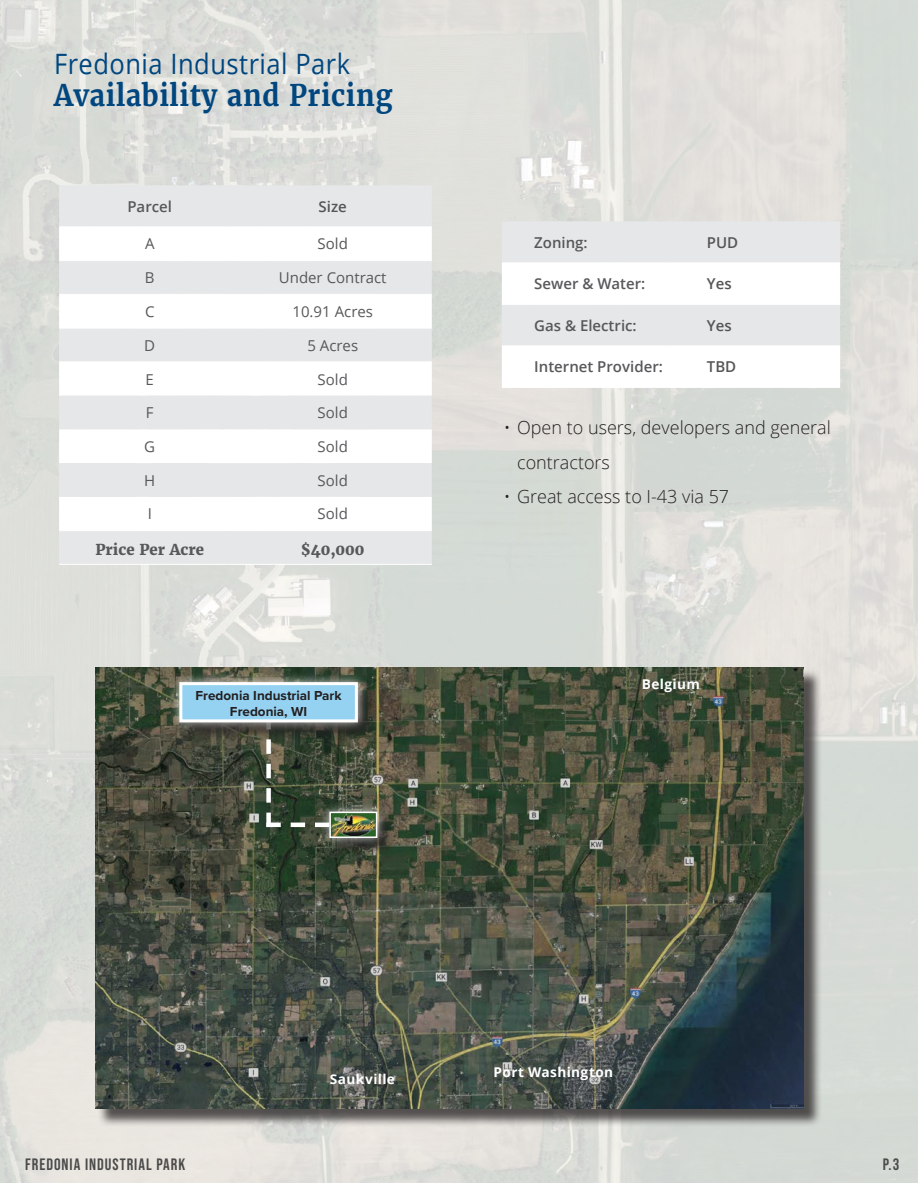
<style>
.page{position:relative;width:918px;height:1188px;background:#fff}
.page>*{position:absolute;margin:0;border:0;box-sizing:border-box;transform-origin:0 0}
.t1{font:700 29.7px "Merriweather";letter-spacing:.02em;color:#00467f;scale:.91 1}
.t2{font:28.05px "Open Sans";letter-spacing:.02em;color:#00467f;scale:.91 1}
.t3{font:300 18px/34.5px "Open Sans";color:#231f20}
.t4{font:16.5px "Bebas Neue";letter-spacing:.06em;color:#4b4b4b}
.t5{font:15px "Open Sans";color:#57585a}
.t6{font:600 15px "Open Sans";color:#57585a}
.t7{font:800 15px "Merriweather";color:#57585a}
.t8{font:600 15px "Open Sans";color:#555}
.t9{font:15px "Open Sans";color:#555}
.t10{font:700 13.5px "Proxima Nova";color:#231f20}
.Industrial_Calloouts{font:700 13.5px "Open Sans";letter-spacing:.025em;color:#fff}
</style>
<div class="page">
<img style="left:0;top:0;width:918px;height:1182px">
<div style="left:59px;top:185px;width:373px;height:379px;background:#e6e7e9"></div>
<svg style="left:59px;top:227px;width:373px;height:303px"></svg>
<hr style="left:59px;top:226px;width:169px;height:1px;background:#fff">
<hr style="left:228px;top:226px;width:204px;height:1px;background:#fff">
<hr style="left:59px;top:260px;width:169px;height:1px;background:#fff">
<hr style="left:228px;top:260px;width:204px;height:1px;background:#fff">
<hr style="left:59px;top:294px;width:169px;height:1px;background:#fff">
<hr style="left:228px;top:294px;width:204px;height:1px;background:#fff">
<hr style="left:59px;top:328px;width:169px;height:1px;background:#fff">
<hr style="left:228px;top:328px;width:204px;height:1px;background:#fff">
<hr style="left:59px;top:361px;width:169px;height:1px;background:#fff">
<hr style="left:228px;top:361px;width:204px;height:1px;background:#fff">
<hr style="left:59px;top:530px;width:169px;height:1px;background:#fff">
<hr style="left:228px;top:530px;width:204px;height:1px;background:#fff">
<hr style="left:59px;top:564px;width:169px;height:1px;background:#fff">
<hr style="left:228px;top:564px;width:204px;height:1px;background:#fff">
<svg style="left:502px;top:221px;width:338px;height:166px"></svg>
<hr style="left:502px;top:262px;width:164px;height:1px;background:#fff">
<hr style="left:666px;top:262px;width:174px;height:1px;background:#fff">
<hr style="left:502px;top:304px;width:164px;height:1px;background:#fff">
<hr style="left:666px;top:304px;width:174px;height:1px;background:#fff">
<hr style="left:502px;top:346px;width:164px;height:1px;background:#fff">
<hr style="left:666px;top:346px;width:174px;height:1px;background:#fff">
<hr style="left:502px;top:387px;width:164px;height:1px;background:#fff">
<hr style="left:666px;top:387px;width:174px;height:1px;background:#fff">
<div style="left:98px;top:670px;width:724px;height:457px;background:#231f20;opacity:.75"></div>
<img style="left:95px;top:667px;width:709px;height:442px">
<div style="left:332px;top:814px;width:64px;height:43px;background:#231f20;opacity:.75"></div>
<div style="left:320px;top:802px;width:67px;height:46px;background:#fff;opacity:.75"></div>
<img style="left:332px;top:815px;width:42px;height:20px">
<div style="left:329px;top:812px;width:48px;height:26px;border:2px solid #fff"></div>
<svg style="left:266px;top:741px;width:63px;height:86px;background:#4a5543"></svg>
<div style="left:182px;top:684px;width:195px;height:57px;background:#231f20;opacity:.75"></div>
<div style="left:170px;top:672px;width:198px;height:60px;background:#fff;opacity:.75"></div>
<div style="left:181px;top:684px;width:175px;height:37px;background:#95d2f2"></div>
<div style="left:179px;top:682px;width:179px;height:40px;border:3px solid #fff"></div>
<p class="t2" style="left:54px;top:44px;width:327px">Fredonia Industrial Park</p>
<p class="t1" style="left:54px;top:76px;width:373px">Availability and Pricing</p>
<p class="t6" style="left:127px;top:196px;width:46px">Parcel</p>
<p class="t8" style="left:319px;top:196px;width:30px">Size</p>
<p class="t5" style="left:145px;top:234px;width:11px">A</p>
<p class="t9" style="left:318px;top:234px;width:32px">Sold</p>
<p class="t5" style="left:145px;top:268px;width:11px">B</p>
<p class="t5" style="left:279px;top:268px;width:109px">Under Contract</p>
<p class="t5" style="left:145px;top:301px;width:11px">C</p>
<p class="t5" style="left:292px;top:301px;width:82px">10.91 Acres</p>
<p class="t5" style="left:144px;top:335px;width:12px">D</p>
<p class="t5" style="left:307px;top:335px;width:52px">5 Acres</p>
<p class="t5" style="left:146px;top:369px;width:10px">E</p>
<p class="t5" style="left:318px;top:369px;width:32px">Sold</p>
<p class="t5" style="left:146px;top:403px;width:9px">F</p>
<p class="t5" style="left:318px;top:403px;width:32px">Sold</p>
<p class="t5" style="left:144px;top:436px;width:12px">G</p>
<p class="t5" style="left:318px;top:436px;width:32px">Sold</p>
<p class="t5" style="left:144px;top:470px;width:13px">H</p>
<p class="t5" style="left:318px;top:470px;width:32px">Sold</p>
<p class="t5" style="left:148px;top:504px;width:6px">I</p>
<p class="t5" style="left:318px;top:504px;width:32px">Sold</p>
<p class="t7" style="left:95px;top:540px;width:110px">Price Per Acre</p>
<p class="t7" style="left:301px;top:540px;width:65px">$40,000</p>
<p class="t10" style="left:196px;top:685px;width:148px">Fredonia Industrial Park</p>
<p class="t10" style="left:230px;top:701px;width:79px">Fredonia, WI</p>
<p class="t6" style="left:534px;top:232px;width:55px">Zoning:</p>
<p class="t8" style="left:707px;top:232px;width:33px">PUD</p>
<p class="t6" style="left:534px;top:274px;width:113px">Sewer &amp; Water:</p>
<p class="t8" style="left:707px;top:274px;width:26px">Yes</p>
<p class="t6" style="left:534px;top:315px;width:104px">Gas &amp; Electric:</p>
<p class="t8" style="left:707px;top:315px;width:26px">Yes</p>
<p class="t6" style="left:534px;top:357px;width:130px">Internet Provider:</p>
<p class="t8" style="left:707px;top:357px;width:31px">TBD</p>
<p class="t3" style="left:517px;top:410px;width:315px;text-indent:-14px">• Open to users, developers and general contractors</p>
<p class="t3" style="left:504px;top:479px;width:227px">• Great access to I-43 via 57</p>
<p class="Industrial_Calloouts" style="left:642px;top:675px;width:60px">Belgium</p>
<p class="Industrial_Calloouts" style="left:330px;top:1070px;width:67px">Saukville</p>
<p class="Industrial_Calloouts" style="left:494px;top:1063px;width:121px">Port Washington</p>
<p class="t4" style="left:25px;top:1155px;width:162px">FREDONIA INDUSTRIAL PARK</p>
<p class="t4" style="left:883px;top:1155px;width:18px">P.3</p>
</div>
